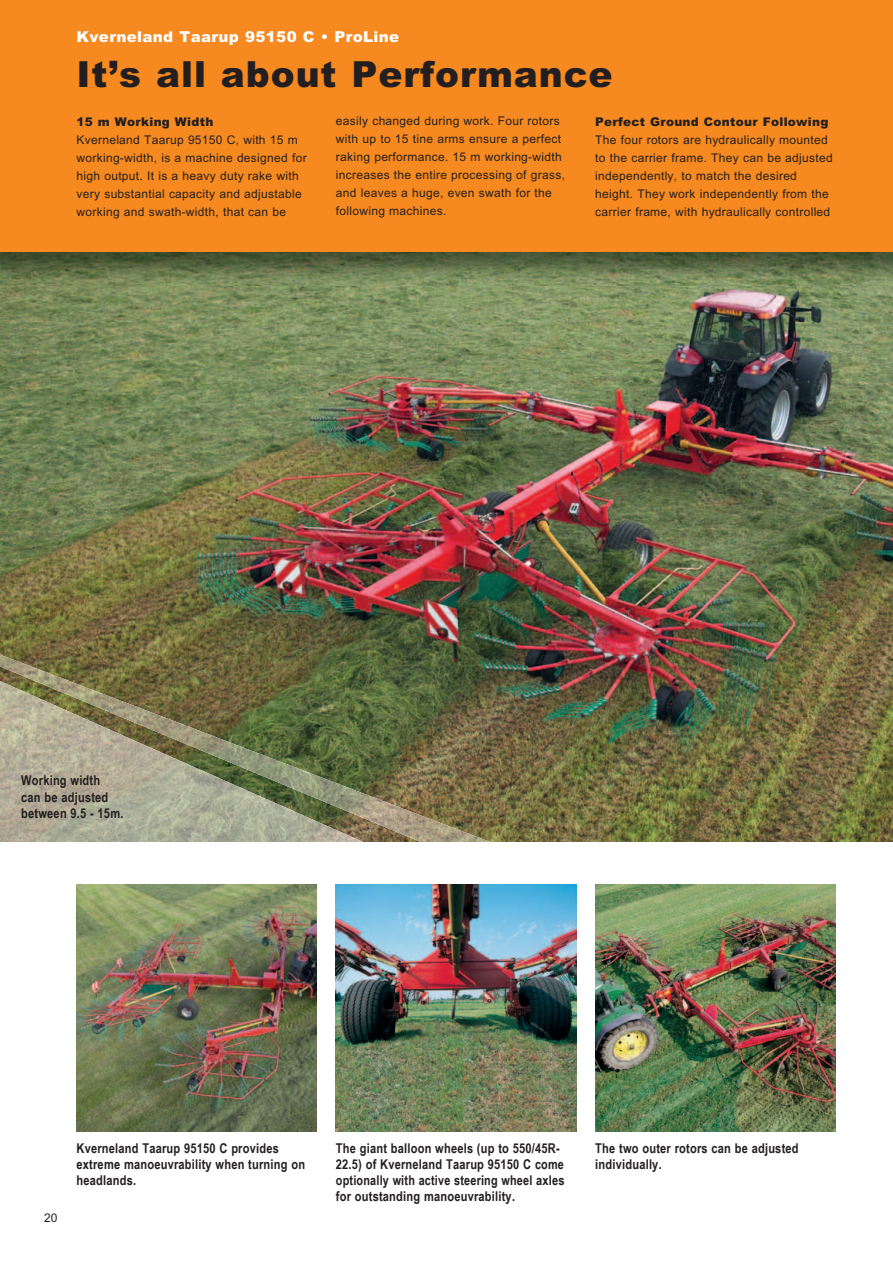
<style>
.page{position:relative;width:893px;height:1263px;background:#fff}
.page>*{position:absolute;margin:0;border:0;box-sizing:border-box;transform-origin:0 0}
.t1{font:900 36px "Arial";letter-spacing:.025em;color:#231f20}
.t2{font:900 15px "Arial";letter-spacing:.025em;color:#fff}
.t3{font:700 13.5px/16.2px "Arial Narrow";letter-spacing:.015em;color:#231f20}
.t4{font:12px/18px "Arial";letter-spacing:.025em;color:#231f20}
.t5{font:900 12px "Arial";letter-spacing:.025em;color:#231f20}
</style>
<div class="page">
<img style="left:0;top:252px;width:893px;height:590px">
<div style="left:0;top:0;width:893px;height:252px;background:#f6891f"></div>
<img style="left:336px;top:884px;width:240px;height:247px">
<img style="left:595px;top:884px;width:241px;height:247px">
<img style="left:77px;top:884px;width:240px;height:247px">
<img style="left:0;top:654px;width:123px;height:27px">
<img style="left:363px;top:748px;width:6px;height:47px">
<img style="left:363px;top:795px;width:127px;height:47px">
<img style="left:0;top:681px;width:363px;height:161px">
<p class="t2" style="left:77px;top:27px;width:324px">Kverneland Taarup 95150 C • ProLine</p>
<h1 class="t1" style="left:77px;top:51px;width:538px">It’s all about Performance</h1>
<p class="t5" style="left:77px;top:114px;width:138px">15 m Working Width</p>
<p class="t4" style="left:77px;top:131px;width:232px">Kverneland Taarup 95150 C, with 15 m working-width, is a machine designed for high output. It is a heavy duty rake with very substantial capacity and adjustable working and swath-width, that can be</p>
<p class="t4" style="left:336px;top:112px;width:231px">easily changed during work. Four rotors with up to 15 tine arms ensure a perfect raking performance. 15 m working-width increases the entire processing of grass, and leaves a huge, even swath for the following machines.</p>
<p class="t5" style="left:595px;top:114px;width:235px">Perfect Ground Contour Following</p>
<p class="t4" style="left:595px;top:131px;width:239px">The four rotors are hydraulically mounted to the carrier frame. They can be adjusted independently, to match the desired height. They work independently from the carrier frame, with hydraulically controlled</p>
<p class="t3" style="left:21px;top:772px;width:104px">Working width<br>can be adjusted between 9.5 - 15m.</p>
<p class="t4" style="left:44px;top:1209px;width:15px">20</p>
<p class="t3" style="left:77px;top:1139px;width:230px">Kverneland Taarup 95150 C provides extreme manoeuvrability when turning on headlands.</p>
<p class="t3" style="left:336px;top:1139px;width:230px">The giant balloon wheels (up to 550/45R-22.5) of Kverneland Taarup 95150 C come optionally with active steering wheel axles for outstanding manoeuvrability.</p>
<p class="t3" style="left:595px;top:1139px;width:205px">The two outer rotors can be adjusted individually.</p>
</div>
